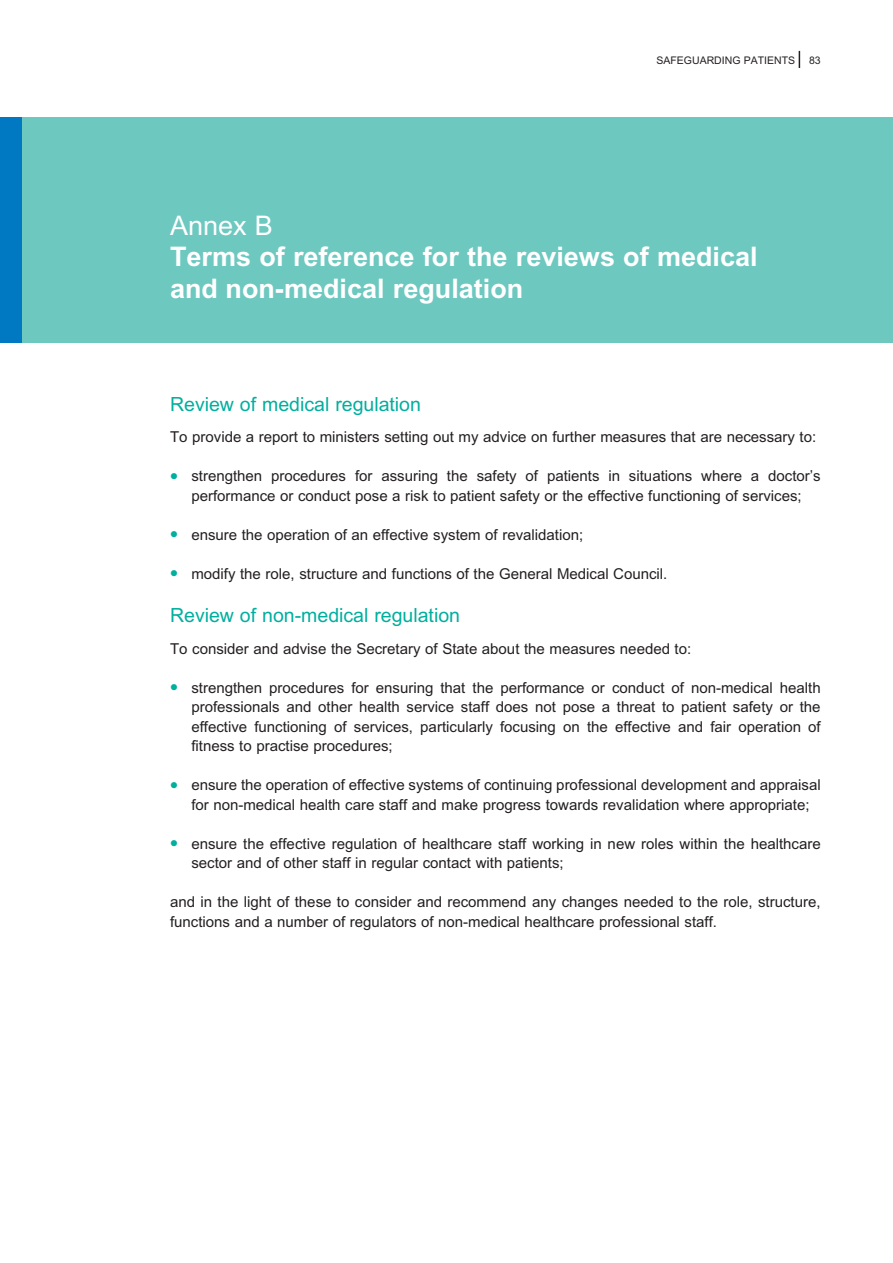
<style>
.page{position:relative;width:893px;height:1263px;background:#fff}
.page>*{position:absolute;margin:0;border:0;box-sizing:border-box;transform-origin:0 0}
.t1{font:700 27px/31.5px "M Arial";color:#fff}
.t2{font:27px "M Arial";color:#fff}
.t3{font:19.5px "M Arial";color:#00af9e}
.t4{font:15px/19.5px "M Arial";color:#231f20}
.t5{font:10.5px "M Arial";color:#231f20}
.s1{color:#00af9e}
</style>
<div class="page">
<div style="left:0;top:117px;width:893px;height:225px;background:#6dc8c0"></div>
<svg style="left:799px;top:51px;width:1px;height:17px"></svg>
<div style="left:0;top:117px;width:21px;height:225px;background:#0079c2"></div>
<p class="t5" style="left:656px;top:54px;width:15px">Safeg</p>
<p class="t5" style="left:692px;top:54px;width:16px">uarding</p>
<p class="t5" style="left:744px;top:54px;width:14px">Patients</p>
<p class="t5" style="left:809px;top:54px;width:13px">83</p>
<h1 class="t2" style="left:170px;top:210px;width:104px">Annex B</h1>
<h1 class="t1" style="left:170px;top:241px;width:589px">Terms of reference for the reviews of medical and non-medical regulation</h1>
<h2 class="t3" style="left:170px;top:393px;width:252px">Review of medical regulation</h2>
<p class="t4" style="left:170px;top:427px;width:648px">To provide a report to ministers setting out my advice on further measures that are necessary to:</p>
<p class="t4" style="left:170px;top:466px;width:652px;text-align:center"><span class="s1">●</span> strengthen procedures for assuring the safety of patients in situations where a doctor’s performance or conduct pose a risk to patient safety or the effective functioning of services;</p>
<p class="t4" style="left:170px;top:525px;width:415px"><span class="s1">●</span> ensure the operation of an effective system of revalidation;</p>
<p class="t4" style="left:170px;top:564px;width:499px"><span class="s1">●</span> modify the role, structure and functions of the General Medical Council.</p>
<h2 class="t3" style="left:170px;top:604px;width:291px">Review of non-medical regulation</h2>
<p class="t4" style="left:170px;top:639px;width:523px">To consider and advise the Secretary of State about the measures needed to:</p>
<p class="t4" style="left:191px;top:678px;width:631px;text-align:justify;text-indent:-21px"><span class="s1">●</span> strengthen procedures for ensuring that the performance or conduct of non-medical health professionals and other health service staff does not pose a threat to patient safety or the effective functioning of services, particularly focusing on the effective and fair operation of fitness to practise procedures;</p>
<p class="t4" style="left:191px;top:775px;width:631px;text-indent:-21px"><span class="s1">●</span> ensure the operation of effective systems of continuing professional development and appraisal for non-medical health care staff and make progress towards revalidation where appropriate;</p>
<p class="t4" style="left:191px;top:834px;width:631px;text-indent:-21px"><span class="s1">●</span> ensure the effective regulation of healthcare staff working in new roles within the healthcare sector and of other staff in regular contact with patients;</p>
<p class="t4" style="left:170px;top:892px;width:652px">and in the light of these to consider and recommend any changes needed to the role, structure, functions and a number of regulators of non-medical healthcare professional staff.</p>
</div>
